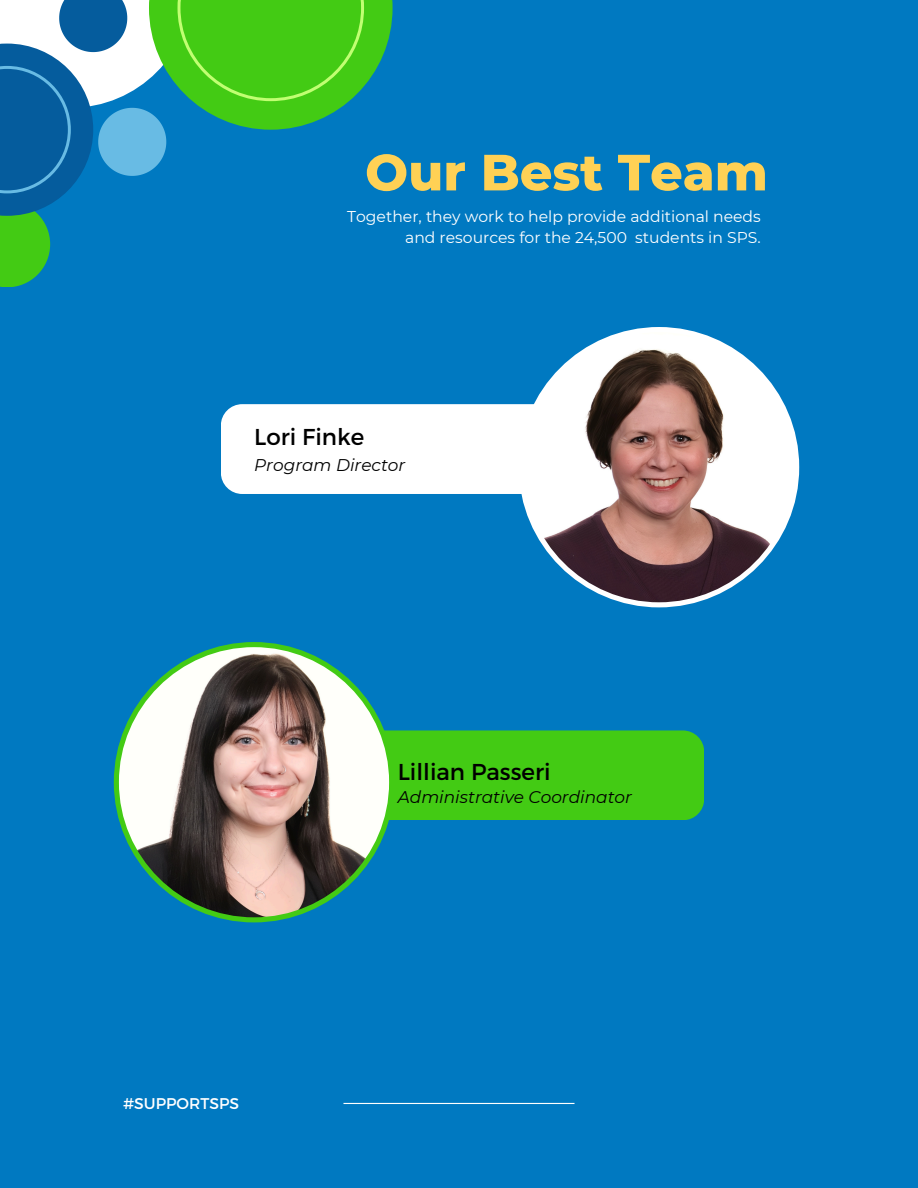
<style>
.page{position:relative;width:918px;height:1188px;background:#0079c1}
.page>*{position:absolute;margin:0;border:0;box-sizing:border-box;transform-origin:0 0}
.t1{font:800 50.85px "Montserrat";color:#ffd155}
.t2{font:22.95px "Montserrat";color:#000}
.t3{font:italic 16.95px "Montserrat";color:#000}
.t4{font:15.6px/21.3px "Montserrat";color:#fff;text-align:right}
.t5{font:15.45px "Montserrat";color:#fff}
</style>
<div class="page">
<div style="left:361px;top:730px;width:343px;height:90px;background:#43cb14;border-radius:21px"></div>
<svg style="left:114px;top:642px;width:280px;height:280px"></svg>
<div style="left:221px;top:404px;width:343px;height:90px;background:#fff;border-radius:21px"></div>
<svg style="left:519px;top:327px;width:280px;height:280px"></svg>
<svg style="left:0;top:0;width:393px;height:287px"></svg>
<hr style="left:343px;top:1103px;width:232px;height:1px;background:#fff">
<p class="t1" style="left:365px;top:141px;width:404px">Our Best Team</p>
<p class="t4" style="left:347px;top:206px;width:415px">Together, they work to help provide additional needs and resources for the 24,500 students in SPS.</p>
<h2 class="t2" style="left:254px;top:421px;width:112px">Lori Finke</h2>
<p class="t3" style="left:254px;top:455px;width:153px">Program Director</p>
<p class="t2" style="left:398px;top:757px;width:154px">Lillian Passeri</p>
<h2 class="t3" style="left:398px;top:786px;width:236px">Administrative Coordinator</h2>
<p class="t5" style="left:123px;top:1093px;width:118px">#SUPPORTSPS</p>
</div>
